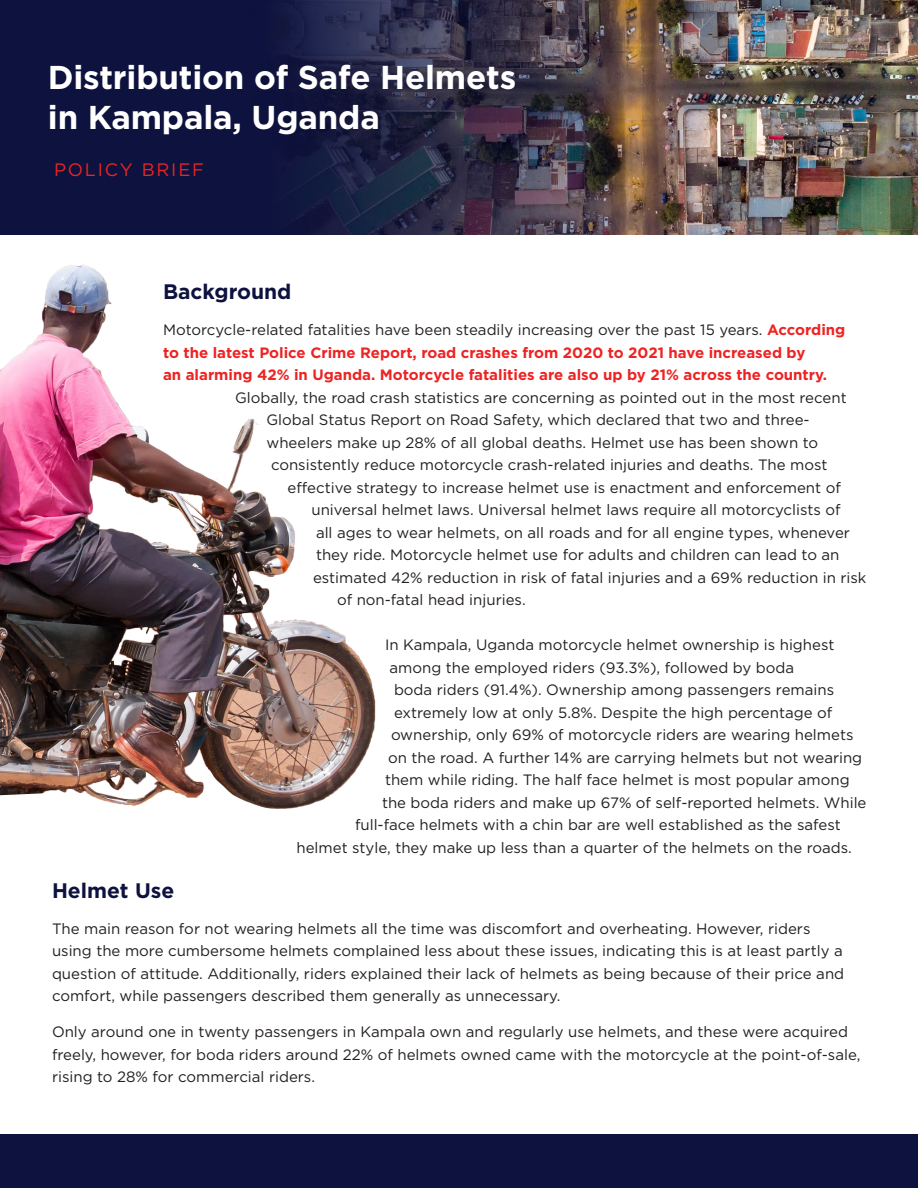
<style>
.page{position:relative;width:918px;height:1188px;background:#fff}
.page>*{position:absolute;margin:0;border:0;box-sizing:border-box;transform-origin:0 0}
.t1{font:700 33px/39.6px "Gotham";letter-spacing:-.005em;color:#fff}
.t2{font:700 21px "Gotham";color:#0d123e}
.t3{font:18px "Gotham";letter-spacing:.1em;color:#ee2323}
.t4{font:15px/22.5px "Gotham";color:#231f20}
.t5{font:700 15px "Gotham";color:#ee2323}
.s1{font-weight:700;color:#ee2323}
</style>
<div class="page">
<div style="left:0;top:0;width:918px;height:235px;background:#0d123e"></div>
<img style="left:287px;top:0;width:631px;height:235px">
<img style="left:0;top:265px;width:376px;height:544px">
<div style="left:0;top:1134px;width:918px;height:54px;background:#0d123e"></div>
<p class="t1" style="left:48px;top:57px;width:470px">Distribution of Safe Helmets in Kampala, Uganda</p>
<p class="t3" style="left:54px;top:160px;width:152px">POLICY BRIEF</p>
<p class="t2" style="left:163px;top:278px;width:130px">Background</p>
<p class="t4" style="left:163px;top:318px;width:684px">Motorcycle-related fatalities have been steadily increasing over the past 15 years. <span class="s1">According</span></p>
<p class="t5" style="left:163px;top:342px;width:644px">to the latest Police Crime Report, road crashes from 2020 to 2021 have increased by</p>
<p class="t5" style="left:163px;top:365px;width:666px">an alarming 42% in Uganda. Motorcycle fatalities are also up by 21% across the country.</p>
<p class="t4" style="left:235px;top:386px;width:613px">Globally, the road crash statistics are concerning as pointed out in the most recent</p>
<p class="t4" style="left:267px;top:408px;width:545px">Global Status Report on Road Safety, which declared that two and three-</p>
<p class="t4" style="left:267px;top:431px;width:553px">wheelers make up 28% of all global deaths. Helmet use has been shown to</p>
<p class="t4" style="left:271px;top:453px;width:558px">consistently reduce motorcycle crash-related injuries and deaths. The most</p>
<p class="t4" style="left:288px;top:476px;width:555px">effective strategy to increase helmet use is enactment and enforcement of</p>
<p class="t4" style="left:312px;top:498px;width:531px">universal helmet laws. Universal helmet laws require all motorcyclists of</p>
<p class="t4" style="left:316px;top:521px;width:535px">all ages to wear helmets, on all roads and for all engine types, whenever</p>
<p class="t4" style="left:316px;top:543px;width:525px">they ride. Motorcycle helmet use for adults and children can lead to an</p>
<p class="t4" style="left:313px;top:566px;width:555px">estimated 42% reduction in risk of fatal injuries and a 69% reduction in risk</p>
<p class="t4" style="left:337px;top:588px;width:190px">of non-fatal head injuries.</p>
<p class="t4" style="left:385px;top:633px;width:451px">In Kampala, Uganda motorcycle helmet ownership is highest</p>
<p class="t4" style="left:390px;top:656px;width:406px">among the employed riders (93.3%), followed by boda</p>
<p class="t4" style="left:394px;top:678px;width:442px">boda riders (91.4%). Ownership among passengers remains</p>
<p class="t4" style="left:394px;top:701px;width:440px">extremely low at only 5.8%. Despite the high percentage of</p>
<p class="t4" style="left:391px;top:723px;width:464px">ownership, only 69% of motorcycle riders are wearing helmets</p>
<p class="t4" style="left:388px;top:746px;width:476px">on the road. A further 14% are carrying helmets but not wearing</p>
<p class="t4" style="left:385px;top:768px;width:466px">them while riding. The half face helmet is most popular among</p>
<p class="t4" style="left:382px;top:791px;width:486px">the boda riders and make up 67% of self-reported helmets. While</p>
<p class="t4" style="left:355px;top:813px;width:487px">full-face helmets with a chin bar are well established as the safest</p>
<p class="t4" style="left:297px;top:836px;width:557px">helmet style, they make up less than a quarter of the helmets on the roads.</p>
<p class="t2" style="left:52px;top:876px;width:124px">Helmet Use</p>
<p class="t4" style="left:52px;top:917px;width:794px">The main reason for not wearing helmets all the time was discomfort and overheating. However, riders using the more cumbersome helmets complained less about these issues, indicating this is at least partly a question of attitude. Additionally, riders explained their lack of helmets as being because of their price and comfort, while passengers described them generally as unnecessary.</p>
<p class="t4" style="left:52px;top:1020px;width:810px">Only around one in twenty passengers in Kampala own and regularly use helmets, and these were acquired freely, however, for boda riders around 22% of helmets owned came with the motorcycle at the point-of-sale, rising to 28% for commercial riders.</p>
</div>
